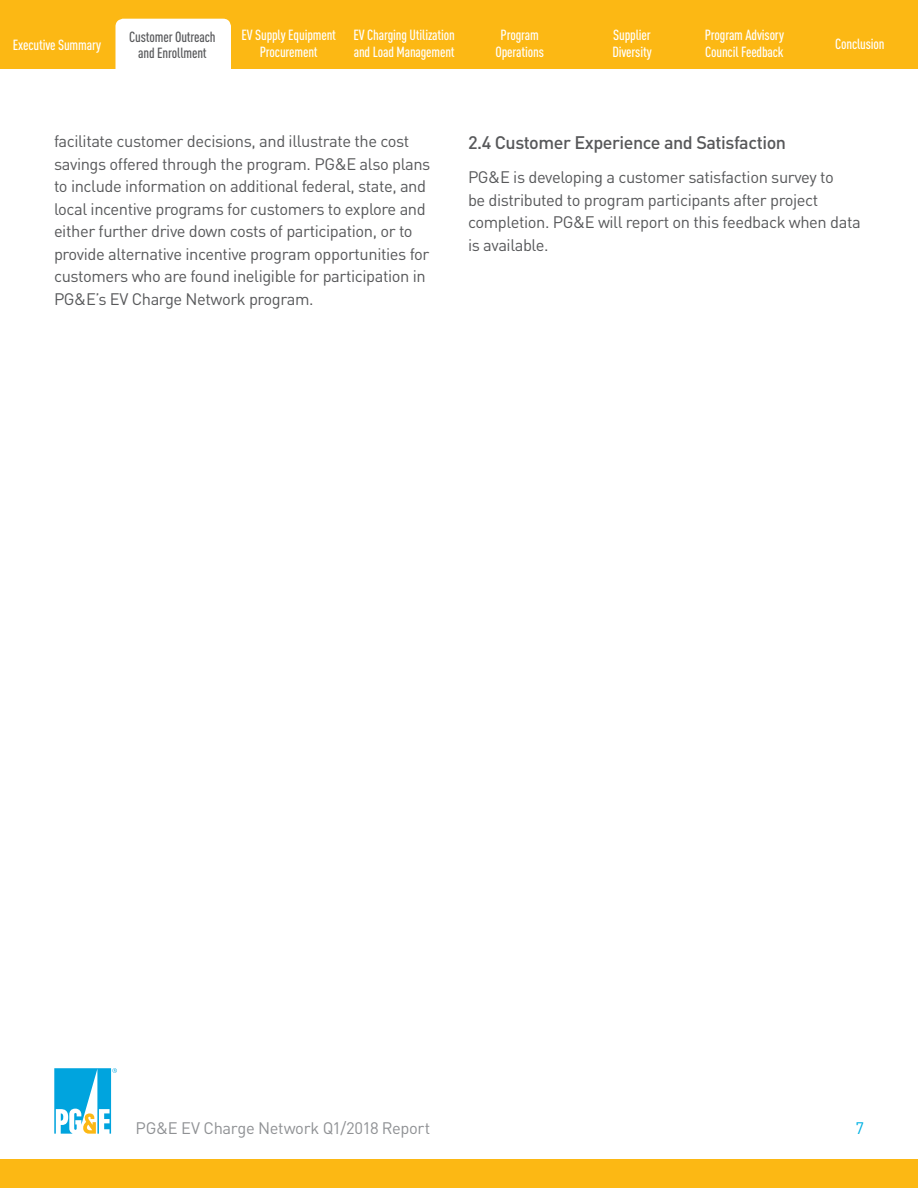
<style>
.page{position:relative;width:918px;height:1188px;background:#fff}
.page>*{position:absolute;margin:0;border:0;box-sizing:border-box;transform-origin:0 0}
.Subhead{font:500 18px "DINOT";letter-spacing:-.025em;color:#57585a}
.t1{font:16.5px/22.5px "DINOT";letter-spacing:-.025em;color:#57585a}
.t2{font:16.5px "DINOT";letter-spacing:-.025em;color:#8f9194}
.t3{font:16.5px "DINOT";color:#00b1e3}
.t4{font:500 condensed 14.55px/17.1px "DINOT";letter-spacing:-.01em;color:#fff}
.t5{font:500 condensed 14.55px/16.5px "DINOT";letter-spacing:-.01em;color:#57585a;text-align:center}
</style>
<div class="page">
<div style="left:0;top:0;width:918px;height:70px;background:#fcb814"></div>
<div style="left:0;top:1159px;width:918px;height:29px;background:#fcb814"></div>
<svg style="left:54px;top:1068px;width:63px;height:66px"></svg>
<div style="left:115px;top:19px;width:116px;height:50px;background:#fff"></div>
<div style="left:0;top:69px;width:918px;height:9px;background:#fff"></div>
<p class="t4" style="left:241px;top:26px;width:96px;text-align:center">EV Supply Equipment<br>Procurement</p>
<p class="t4" style="left:354px;top:26px;width:103px">EV Charging Utilization and Load Management</p>
<p class="t4" style="left:612px;top:26px;width:41px">Supplier<br>Diversity</p>
<p class="t4" style="left:496px;top:26px;width:50px;text-align:center">Program<br>Operations</p>
<p class="t4" style="left:705px;top:26px;width:81px">Program Advisory<br>Council Feedback</p>
<p class="t5" style="left:129px;top:28px;width:88px">Customer Outreach and Enrollment</p>
<p class="t4" style="left:13px;top:36px;width:90px">Executive Summary</p>
<p class="t4" style="left:835px;top:35px;width:51px">Conclusion</p>
<p class="t1" style="left:54px;top:130px;width:378px">facilitate customer decisions, and illustrate the cost savings offered through the program. PG&amp;E also plans to include information on additional federal, state, and local incentive programs for customers to explore and either further drive down costs of participation, or to provide alternative incentive program opportunities for customers who are found ineligible for participation in PG&amp;E’s EV Charge Network program.</p>
<p class="Subhead" style="left:468px;top:131px;width:320px">2.4 Customer Experience and Satisfaction</p>
<p class="t1" style="left:468px;top:166px;width:394px">PG&amp;E is developing a customer satisfaction survey to<br>be distributed to program participants after project completion. PG&amp;E will report on this feedback when data is available.</p>
<p class="t2" style="left:135px;top:1117px;width:296px">PG&amp;E EV Charge Network Q1/2018 Report</p>
<p class="t3" style="left:855px;top:1117px;width:10px">7</p>
</div>
